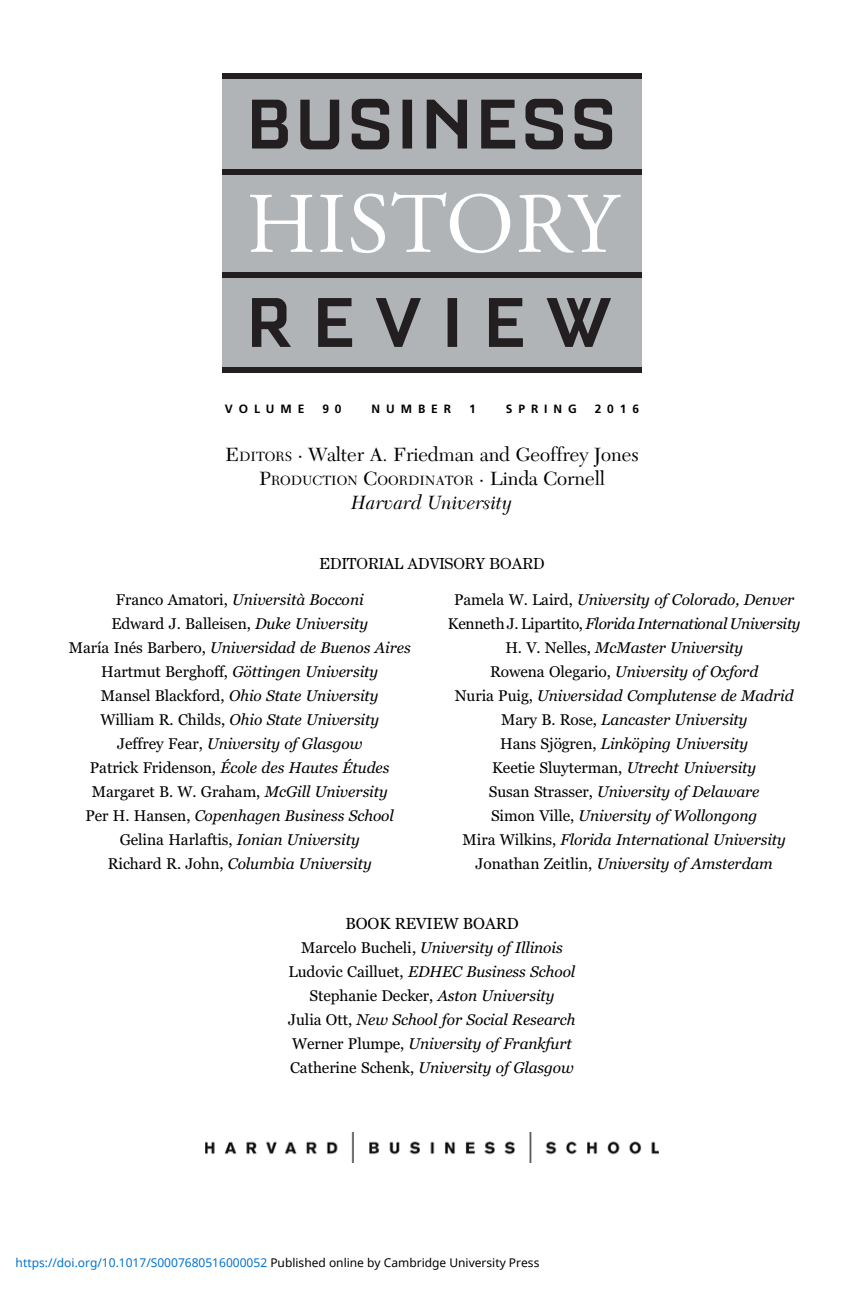
<style>
.page{position:relative;width:864px;height:1296px;background:#fff}
.page>*{position:absolute;margin:0;border:0;box-sizing:border-box;transform-origin:0 0}
.t1{font:20px "Adv O Tb 4 a 945 a 4";color:#000}
.t2{font:20px "Adv O Te 4 f 9 cb 7 e.I";color:#000}
.t3{font:16px "Adv O Tdbe 06 fba";color:#000}
.t4{font:16px "Adv TT9113 c 6 c 0";color:#000}
.t5{font:15.4px/24px "Adv TT83 cb 0615.I";color:#000;text-align:center}
.t6{font:14px "Adv O Tb 4 a 945 a 4";color:#000}
.t7{font:12px "Noto Sans";color:#0172cf}
.t8{font:12px "Adv OT2 b 189473.B";letter-spacing:.5em;color:#000}
.s1{font-size:14px}
.s2{font-size:20px}
.s3{font-family:"Adv TT9113 c 6 c 0"}
.s4{color:#000}
</style>
<div class="page">
<div style="left:222px;top:82px;width:420px;height:291px;background:#b1b4b6"></div>
<div style="left:222px;top:73px;width:420px;height:6px;background:#231f20"></div>
<div style="left:222px;top:169px;width:420px;height:6px;background:#231f20"></div>
<div style="left:222px;top:272px;width:420px;height:6px;background:#231f20"></div>
<div style="left:222px;top:367px;width:420px;height:6px;background:#231f20"></div>
<svg style="left:252px;top:99px;width:360px;height:50px"></svg>
<svg style="left:250px;top:192px;width:371px;height:61px"></svg>
<svg style="left:252px;top:298px;width:359px;height:49px"></svg>
<img style="left:205px;top:1132px;width:454px;height:31px">
<p class="t8" style="left:225px;top:402px;width:81px">VOLUME</p>
<p class="t8" style="left:322px;top:402px;width:21px">9 0</p>
<p class="t8" style="left:372px;top:402px;width:81px">NUMBER</p>
<p class="t8" style="left:469px;top:402px;width:8px">1</p>
<p class="t8" style="left:506px;top:402px;width:72px">SPRING</p>
<p class="t8" style="left:595px;top:402px;width:46px">2016</p>
<p class="t1" style="left:225px;top:443px;width:415px">E<span class="s1">DITORS</span> · Walter A. Friedman and Geoffrey Jones</p>
<p class="t6" style="left:259px;top:472px;width:347px"><span class="s2">P</span>RODUCTION <span class="s2">C</span>OORDINATOR <span class="s2">· Linda Cornell</span></p>
<p class="t2" style="left:351px;top:491px;width:163px">Harvard University</p>
<p class="t3" style="left:320px;top:558px;width:226px">EDITORIAL ADVISORY BOARD</p>
<p class="t5" style="left:69px;top:589px;width:343px"><span class="s3">Franco Amatori,</span> Università Bocconi<br><span class="s3">Edward J. Balleisen,</span> Duke University<br><span class="s3">María Inés Barbero,</span> Universidad de Buenos Aires <span class="s3">Hartmut Berghoff,</span> Göttingen University<br><span class="s3">Mansel Blackford,</span> Ohio State University<br><span class="s3">William R. Childs,</span> Ohio State University<br><span class="s3">Jeffrey Fear,</span> University of Glasgow<br><span class="s3">Patrick Fridenson,</span> École des Hautes Études <span class="s3">Margaret B. W. Graham,</span> McGill University<br><span class="s3">Per H. Hansen,</span> Copenhagen Business School <span class="s3">Gelina Harlaftis,</span> Ionian University<br><span class="s3">Richard R. John,</span> Columbia University</p>
<p class="t5" style="left:448px;top:589px;width:354px"><span class="s3">Pamela W. Laird,</span> University of Colorado, Denver <span class="s3">Kenneth J. Lipartito,</span> Florida International University <span class="s3">H. V. Nelles,</span> McMaster University<br><span class="s3">Rowena Olegario,</span> University of Oxford<br><span class="s3">Nuria Puig,</span> Universidad Complutense de Madrid <span class="s3">Mary B. Rose,</span> Lancaster University<br><span class="s3">Hans Sjögren,</span> Linköping University<br><span class="s3">Keetie Sluyterman,</span> Utrecht University<br><span class="s3">Susan Strasser,</span> University of Delaware<br><span class="s3">Simon Ville,</span> University of Wollongong<br><span class="s3">Mira Wilkins,</span> Florida International University <span class="s3">Jonathan Zeitlin,</span> University of Amsterdam</p>
<p class="t4" style="left:345px;top:917px;width:175px">BOOK REVIEW BOARD</p>
<p class="t5" style="left:288px;top:937px;width:289px"><span class="s3">Marcelo Bucheli,</span> University of Illinois <span class="s3">Ludovic Cailluet,</span> EDHEC Business School <span class="s3">Stephanie Decker,</span> Aston University<br><span class="s3">Julia Ott,</span> New School for Social Research <span class="s3">Werner Plumpe,</span> University of Frankfurt <span class="s3">Catherine Schenk,</span> University of Glasgow</p>
<p class="t7" style="left:16px;top:1255px;width:525px">https://doi.org/10.1017/S0007680516000052 <span class="s4">Published online by Cambridge University Press</span></p>
</div>
